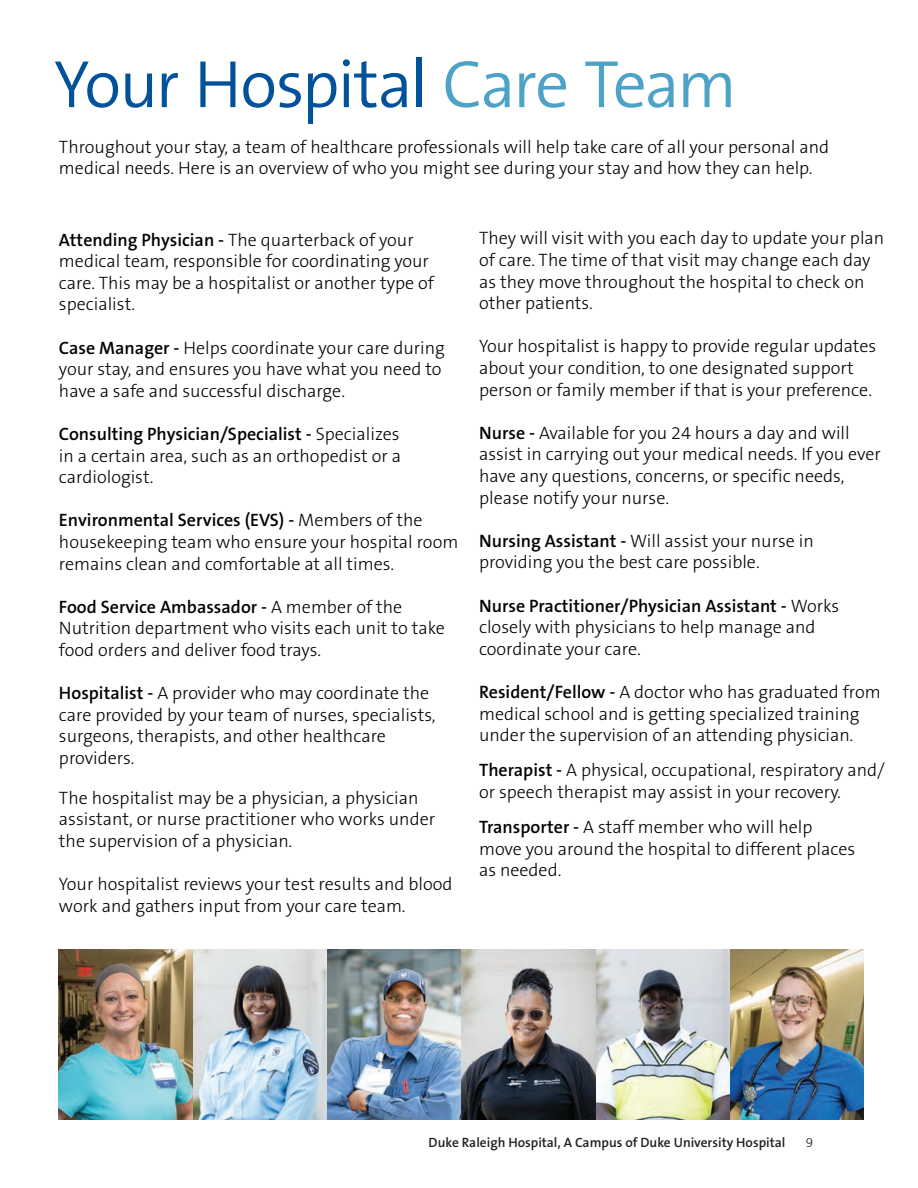
<style>
.page{position:relative;width:918px;height:1188px;background:#fff}
.page>*{position:absolute;margin:0;border:0;box-sizing:border-box;transform-origin:0 0}
.t1{font:300 67.5px "The Sans B W4";letter-spacing:-.03em;color:#01529a}
.t2{font:300 18px/21.6px "The Sans B W3";color:#040503}
.t3{font:600 13.5px "The Sans B W6";color:#231f20}
.t4{font:300 13.5px "The Sans B W3";color:#231f20}
.s1{color:#4da2c8}
.s2{font-family:"The Sans B W6";font-weight:600}
</style>
<div class="page">
<img style="left:59px;top:949px;width:134px;height:170px">
<img style="left:193px;top:949px;width:134px;height:170px">
<img style="left:327px;top:949px;width:134px;height:170px">
<img style="left:730px;top:949px;width:134px;height:170px">
<img style="left:596px;top:949px;width:134px;height:170px">
<svg style="left:461px;top:949px;width:135px;height:170px;background:#858586"></svg>
<svg style="left:368px;top:1074px;width:22px;height:8px"></svg>
<svg style="left:152px;top:1069px;width:23px;height:9px"></svg>
<h2 class="t1" style="left:54px;top:41px;width:684px">Your Hospital <span class="s1">Care Team</span></h2>
<p class="t2" style="left:59px;top:136px;width:772px">Throughout your stay, a team of healthcare professionals will help take care of all your personal and medical needs. Here is an overview of who you might see during your stay and how they can help.</p>
<p class="t2" style="left:59px;top:229px;width:377px"><span class="s2">Attending Physician -</span> The quarterback of your medical team, responsible for coordinating your care. This may be a hospitalist or another type of specialist.</p>
<p class="t2" style="left:59px;top:337px;width:387px"><span class="s2">Case Manager -</span> Helps coordinate your care during your stay, and ensures you have what you need to have a safe and successful discharge.</p>
<p class="t2" style="left:59px;top:423px;width:344px;text-align:justify"><span class="s2">Consulting Physician/Specialist -</span> Specializes in a certain area, such as an orthopedist or a cardiologist.</p>
<p class="t2" style="left:59px;top:510px;width:401px"><span class="s2">Environmental Services (EVS) -</span> Members of the housekeeping team who ensure your hospital room remains clean and comfortable at all times.</p>
<p class="t2" style="left:59px;top:596px;width:388px"><span class="s2">Food Service Ambassador -</span> A member of the<br>Nutrition department who visits each unit to take food orders and deliver food trays.</p>
<p class="t2" style="left:59px;top:682px;width:378px"><span class="s2">Hospitalist -</span> A provider who may coordinate the care provided by your team of nurses, specialists, surgeons, therapists, and other healthcare providers.</p>
<p class="t2" style="left:59px;top:787px;width:378px">The hospitalist may be a physician, a physician assistant, or nurse practitioner who works under the supervision of a physician.</p>
<p class="t2" style="left:59px;top:873px;width:395px">Your hospitalist reviews your test results and blood work and gathers input from your care team.</p>
<p class="t2" style="left:479px;top:228px;width:407px">They will visit with you each day to update your plan of care. The time of that visit may change each day as they move throughout the hospital to check on other patients.</p>
<p class="t2" style="left:479px;top:336px;width:399px">Your hospitalist is happy to provide regular updates about your condition, to one designated support person or family member if that is your preference.</p>
<p class="t2" style="left:479px;top:422px;width:403px"><span class="s2">Nurse -</span> Available for you 24 hours a day and will assist in carrying out your medical needs. If you ever have any questions, concerns, or specific needs, please notify your nurse.</p>
<p class="t2" style="left:479px;top:530px;width:336px"><span class="s2">Nursing Assistant -</span> Will assist your nurse in providing you the best care possible.</p>
<p class="t2" style="left:479px;top:595px;width:362px"><span class="s2">Nurse Practitioner/Physician Assistant -</span> Works closely with physicians to help manage and coordinate your care.</p>
<p class="t2" style="left:479px;top:681px;width:403px"><span class="s2">Resident/Fellow -</span> A doctor who has graduated from medical school and is getting specialized training under the supervision of an attending physician.</p>
<p class="t2" style="left:479px;top:759px;width:407px"><span class="s2">Therapist -</span> A physical, occupational, respiratory and/ or speech therapist may assist in your recovery.</p>
<p class="t2" style="left:479px;top:816px;width:378px"><span class="s2">Transporter -</span> A staff member who will help move you around the hospital to different places as needed.</p>
<p class="t3" style="left:429px;top:1134px;width:358px">Duke Raleigh Hospital, A Campus of Duke University Hospital</p>
<p class="t4" style="left:806px;top:1134px;width:9px">9</p>
</div>
